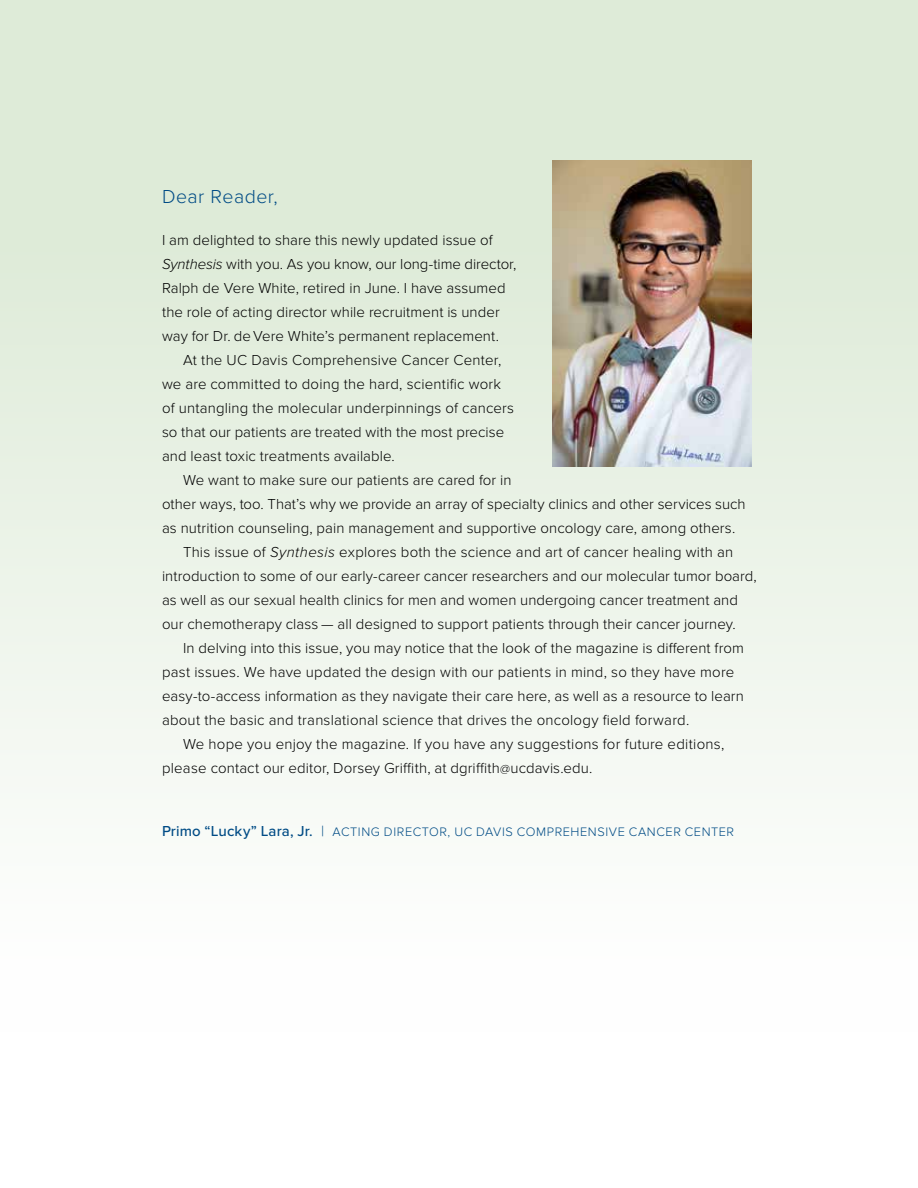
<style>
.page{position:relative;width:918px;height:1188px;background:#fff}
.page>*{position:absolute;margin:0;border:0;box-sizing:border-box;transform-origin:0 0}
.t1{font:300 19.5px "Proxima Nova";letter-spacing:.025em;color:#004b85}
.t2{font:300 15px/24px "Proxima Nova";letter-spacing:.005em;color:#000}
.t3{font:300 12.75px "Proxima Nova";letter-spacing:.045em;color:#004b85}
.s1{font-style:italic}
.s2{font-size:12.75px}
.s3{font-weight:500;font-size:15px}
.s4{font-size:15px}
</style>
<div class="page">
<div style="left:0;top:0;width:918px;height:1032px;background:linear-gradient(to bottom,#d8e7d0,#fffeff)"></div>
<img style="left:553px;top:161px;width:199px;height:305px">
<h1 class="t1" style="left:162px;top:185px;width:117px">Dear Reader,</h1>
<p class="t2" style="left:162px;top:228px;width:356px">I am delighted to share this newly updated issue of <span class="s1">Synthesis</span> with you. As you know, our long-time director, Ralph de Vere White, retired in June. I have assumed the role of acting director while recruitment is under way for Dr. de Vere White’s permanent replacement.</p>
<p class="t2" style="left:162px;top:348px;width:354px;text-indent:21px">At the UC Davis Comprehensive Cancer Center, we are committed to doing the hard, scientific work of untangling the molecular underpinnings of cancers so that our patients are treated with the most precise and least toxic treatments available.</p>
<p class="t2" style="left:183px;top:468px;width:330px">We want to make sure our patients are cared for in</p>
<p class="t2" style="left:162px;top:492px;width:585px">other ways, too. That’s why we provide an array of specialty clinics and other services such</p>
<p class="t2" style="left:162px;top:516px;width:575px">as nutrition counseling, pain management and supportive oncology care, among others.</p>
<p class="t2" style="left:183px;top:540px;width:552px">This issue of <span class="s1">Synthesis</span> explores both the science and art of cancer healing with an</p>
<p class="t2" style="left:162px;top:564px;width:596px">introduction to some of our early-career cancer researchers and our molecular tumor board,</p>
<p class="t2" style="left:162px;top:588px;width:577px">as well as our sexual health clinics for men and women undergoing cancer treatment and</p>
<p class="t2" style="left:162px;top:612px;width:575px">our chemotherapy class — all designed to support patients through their cancer journey.</p>
<p class="t2" style="left:183px;top:636px;width:562px">In delving into this issue, you may notice that the look of the magazine is different from</p>
<p class="t2" style="left:162px;top:660px;width:574px">past issues. We have updated the design with our patients in mind, so they have more</p>
<p class="t2" style="left:162px;top:684px;width:583px">easy-to-access information as they navigate their care here, as well as a resource to learn</p>
<p class="t2" style="left:162px;top:708px;width:529px">about the basic and translational science that drives the oncology field forward.</p>
<p class="t2" style="left:183px;top:732px;width:543px">We hope you enjoy the magazine. If you have any suggestions for future editions,</p>
<p class="t2" style="left:162px;top:756px;width:432px">please contact our editor, Dorsey Griffith, at dgriffith<span class="s2">@</span>ucdavis.edu.</p>
<p class="t3" style="left:162px;top:824px;width:574px"><span class="s3">Primo “Lucky” Lara, Jr.</span> <span class="s4">|</span> ACTING DIRECTOR, UC DAVIS COMPREHENSIVE CANCER CENTER</p>
</div>
